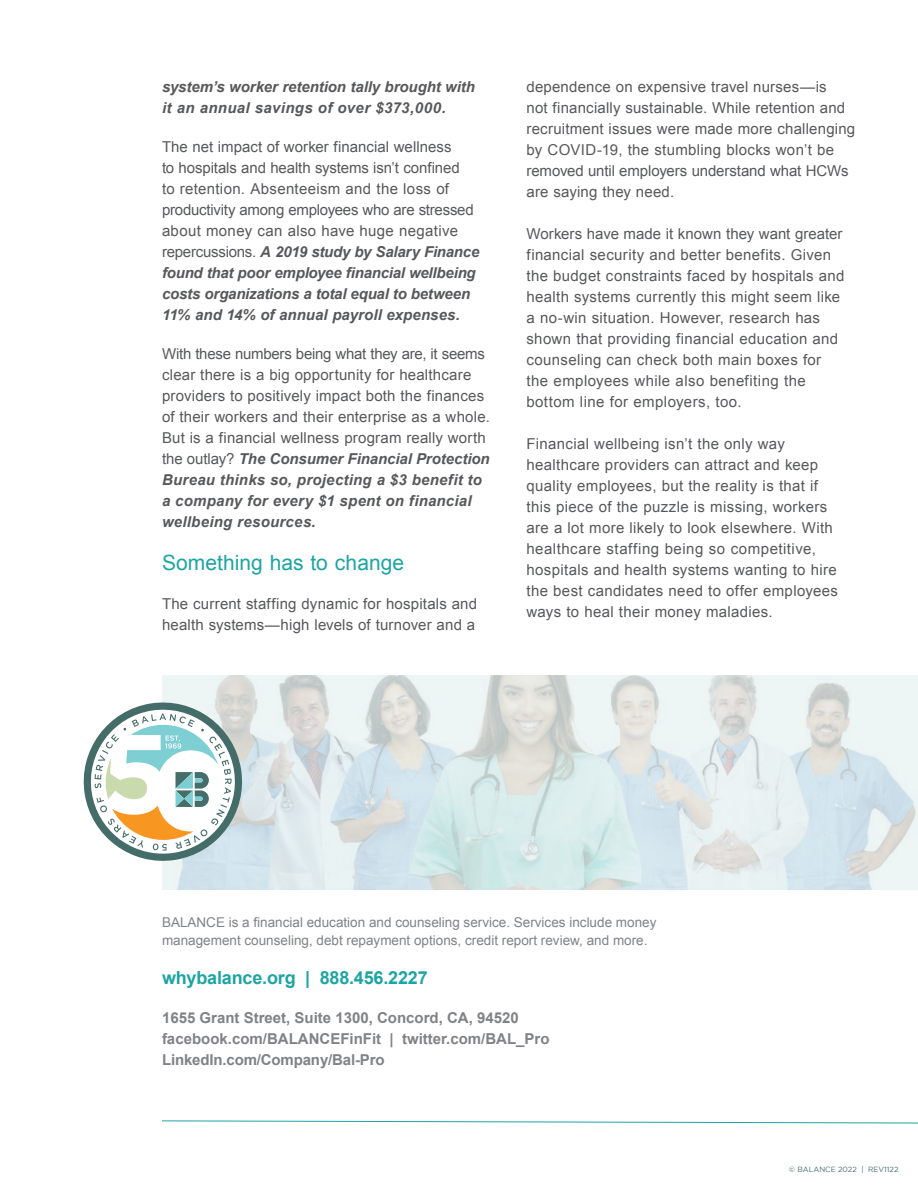
<style>
.page{position:relative;width:918px;height:1188px;background:#fff}
.page>*{position:absolute;margin:0;border:0;box-sizing:border-box;transform-origin:0 0}
.t1{font:21px "Arial";letter-spacing:.005em;color:#1da5a3}
.t2{font:700 18px "Arial";letter-spacing:-.01em;color:#1da5a3}
.t3{font:15px/21px "Arial";letter-spacing:.015em;color:#57585a}
.t4{font:700 15px/21px "Arial";color:#808285}
.t5{font:italic 700 15px/21px "Arial";color:#57585a}
.t6{font:13.5px/18px "Arial";color:#808285}
.t7{font:7.5px "Gotham";color:#446c68}
.s1{font-weight:700;font-style:italic}
</style>
<div class="page">
<img style="left:162px;top:675px;width:756px;height:215px">
<svg style="left:162px;top:1120px;width:756px;height:4px"></svg>
<svg style="left:84px;top:703px;width:158px;height:158px"></svg>
<p class="t5" style="left:162px;top:77px;width:314px">system’s worker retention tally brought with it an annual savings of over $373,000.</p>
<p class="t3" style="left:162px;top:136px;width:319px">The net impact of worker financial wellness<br>to hospitals and health systems isn’t confined<br>to retention. Absenteeism and the loss of productivity among employees who are stressed about money can also have huge negative repercussions. <span class="s1">A 2019 study by Salary Finance found that poor employee financial wellbeing costs organizations a total equal to between 11% and 14% of annual payroll expenses.</span></p>
<p class="t3" style="left:162px;top:343px;width:329px">With these numbers being what they are, it seems clear there is a big opportunity for healthcare providers to positively impact both the finances of their workers and their enterprise as a whole.<br>But is a financial wellness program really worth the outlay? <span class="s1">The Consumer Financial Protection Bureau thinks so, projecting a $3 benefit to a company for every $1 spent on financial wellbeing resources.</span></p>
<h1 class="t1" style="left:162px;top:549px;width:244px">Something has to change</h1>
<p class="t3" style="left:162px;top:594px;width:317px">The current staffing dynamic for hospitals and health systems—high levels of turnover and a</p>
<p class="t3" style="left:526px;top:76px;width:330px">dependence on expensive travel nurses—is<br>not financially sustainable. While retention and recruitment issues were made more challenging by COVID-19, the stumbling blocks won’t be removed until employers understand what HCWs are saying they need.</p>
<p class="t3" style="left:526px;top:223px;width:320px">Workers have made it known they want greater financial security and better benefits. Given the budget constraints faced by hospitals and health systems currently this might seem like a no-win situation. However, research has shown that providing financial education and counseling can check both main boxes for the employees while also benefiting the bottom line for employers, too.</p>
<p class="t3" style="left:526px;top:433px;width:313px">Financial wellbeing isn’t the only way healthcare providers can attract and keep quality employees, but the reality is that if this piece of the puzzle is missing, workers are a lot more likely to look elsewhere. With healthcare staffing being so competitive, hospitals and health systems wanting to hire the best candidates need to offer employees ways to heal their money maladies.</p>
<p class="t6" style="left:162px;top:913px;width:496px">BALANCE is a financial education and counseling service. Services include money management counseling, debt repayment options, credit report review, and more.</p>
<p class="t2" style="left:162px;top:966px;width:267px">whybalance.org | 888.456.2227</p>
<p class="t4" style="left:162px;top:1007px;width:389px">1655 Grant Street, Suite 1300, Concord, CA, 94520 facebook.com/BALANCEFinFit | twitter.com/BAL_Pro<br>LinkedIn.com/Company/Bal-Pro</p>
<p class="t7" style="left:789px;top:1165px;width:111px">© BALANCE 2022 | REV1122</p>
</div>
